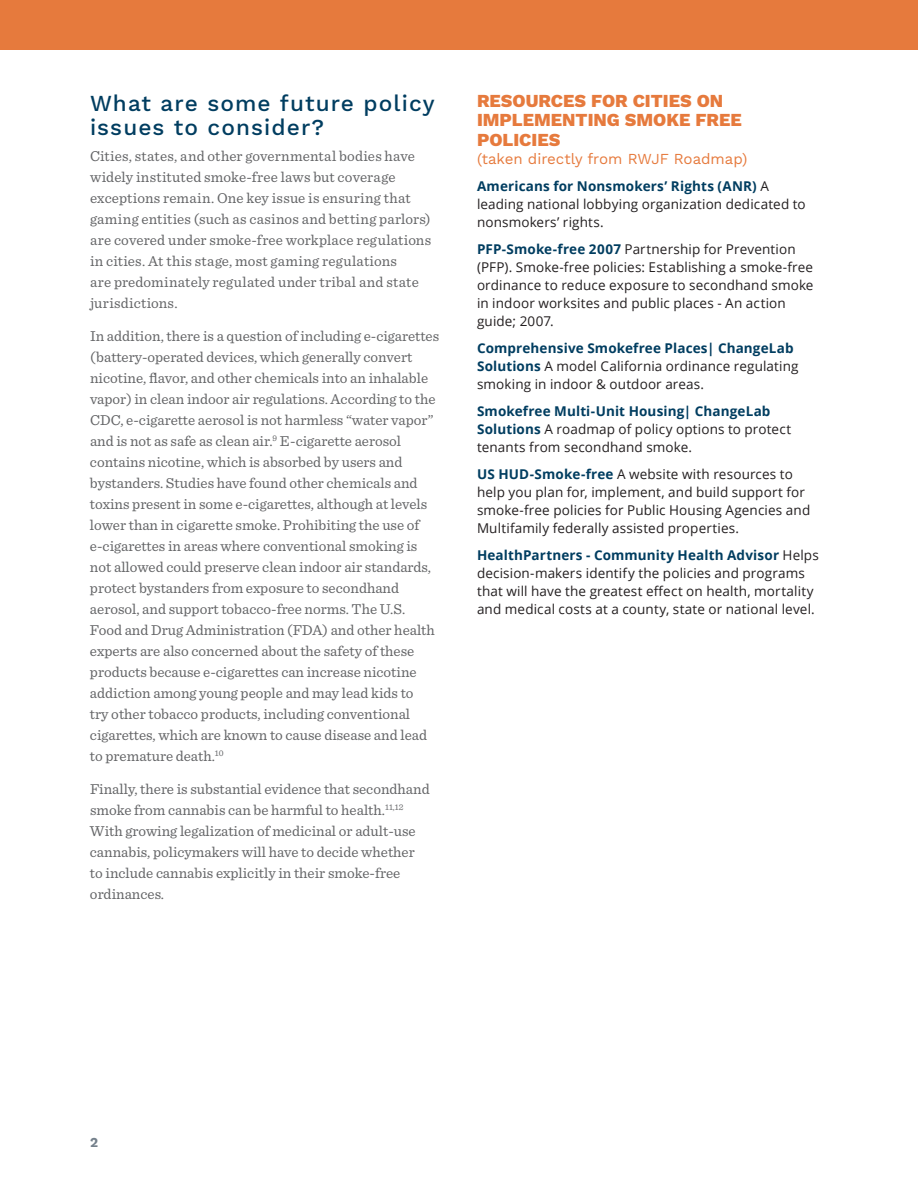
<style>
.page{position:relative;width:918px;height:1188px;background:#fff}
.page>*{position:absolute;margin:0;border:0;box-sizing:border-box;transform-origin:0 0}
.t1{font:500 22.5px/24.3px "Work Sans";letter-spacing:.05em;color:#003d60}
.t2{font:800 18px/19.4px "Work Sans";color:#e67a3d}
.t3{font:15px/21px "Sentinel";color:#636466}
.t4{font:15px "Work Sans";color:#e67a3d}
.t5{font:13.5px/18px "Open Sans";letter-spacing:.01em;color:#231f20}
.t6{font:700 13.5px "Work Sans";color:#74808b}
.s1{font-weight:700;color:#003d60}
</style>
<div class="page">
<div style="left:0;top:0;width:918px;height:50px;background:#e67a3d"></div>
<h1 class="t1" style="left:90px;top:92px;width:346px">What are some future policy issues to consider?</h1>
<p class="t3" style="left:90px;top:144px;width:343px">Cities, states, and other governmental bodies have widely instituted smoke-free laws but coverage exceptions remain. One key issue is ensuring that gaming entities (such as casinos and betting parlors) are covered under smoke-free workplace regulations in cities. At this stage, most gaming regulations<br>are predominately regulated under tribal and state jurisdictions.</p>
<p class="t3" style="left:90px;top:324px;width:351px">In addition, there is a question of including e-cigarettes (battery-operated devices, which generally convert nicotine, flavor, and other chemicals into an inhalable vapor) in clean indoor air regulations. According to the CDC, e-cigarette aerosol is not harmless “water vapor” and is not as safe as clean air.<sup>9</sup> E-cigarette aerosol contains nicotine, which is absorbed by users and bystanders. Studies have found other chemicals and toxins present in some e-cigarettes, although at levels lower than in cigarette smoke. Prohibiting the use of e-cigarettes in areas where conventional smoking is not allowed could preserve clean indoor air standards, protect bystanders from exposure to secondhand aerosol, and support tobacco-free norms. The U.S.<br>Food and Drug Administration (FDA) and other health experts are also concerned about the safety of these products because e-cigarettes can increase nicotine addiction among young people and may lead kids to<br>try other tobacco products, including conventional cigarettes, which are known to cause disease and lead to premature death.<sup>10</sup></p>
<p class="t3" style="left:90px;top:777px;width:341px">Finally, there is substantial evidence that secondhand smoke from cannabis can be harmful to health.<sup>11,12<br></sup>With growing legalization of medicinal or adult-use cannabis, policymakers will have to decide whether to include cannabis explicitly in their smoke-free ordinances.</p>
<p class="t2" style="left:477px;top:92px;width:266px">RESOURCES FOR CITIES ON<br>IMPLEMENTING SMOKE FREE<br>POLICIES</p>
<p class="t4" style="left:477px;top:150px;width:272px">(taken directly from RWJF Roadmap)</p>
<p class="t5" style="left:477px;top:176px;width:330px"><span class="s1">Americans for Nonsmokers’ Rights (ANR)</span> A leading national lobbying organization dedicated to nonsmokers’ rights.</p>
<p class="t5" style="left:477px;top:239px;width:338px"><span class="s1">PFP-Smoke-free 2007</span> Partnership for Prevention (PFP). Smoke-free policies: Establishing a smoke-free ordinance to reduce exposure to secondhand smoke in indoor worksites and public places - An action guide; 2007.</p>
<p class="t5" style="left:477px;top:338px;width:323px"><span class="s1">Comprehensive Smokefree Places| ChangeLab<br>Solutions</span> A model California ordinance regulating smoking in indoor &amp; outdoor areas.</p>
<p class="t5" style="left:477px;top:401px;width:316px"><span class="s1">Smokefree Multi-Unit Housing| ChangeLab<br>Solutions</span> A roadmap of policy options to protect tenants from secondhand smoke.</p>
<p class="t5" style="left:477px;top:464px;width:335px"><span class="s1">US HUD-Smoke-free</span> A website with resources to help you plan for, implement, and build support for smoke-free policies for Public Housing Agencies and Multifamily federally assisted properties.</p>
<p class="t5" style="left:477px;top:545px;width:343px"><span class="s1">HealthPartners - Community Health Advisor</span> Helps decision-makers identify the policies and programs that will have the greatest effect on health, mortality and medical costs at a county, state or national level.</p>
<p class="t6" style="left:90px;top:1134px;width:10px">2</p>
</div>
